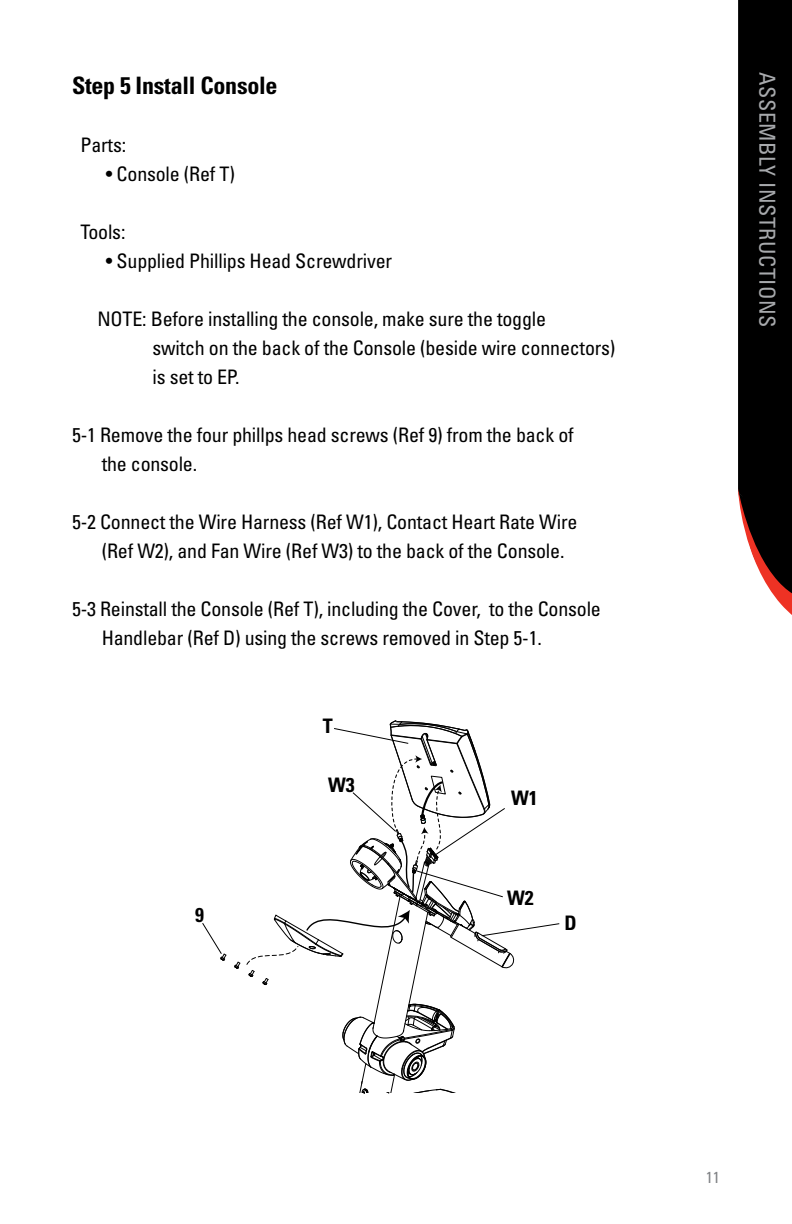
<style>
.page{position:relative;width:792px;height:1224px;background:#fff}
.page>*{position:absolute;margin:0;border:0;box-sizing:border-box;transform-origin:0 0}
.t1{font:700 condensed 24px "Univers";letter-spacing:-.01em;color:#000}
.t2{font:condensed 22px "Univers";letter-spacing:.025em;color:#a7a9ac}
.t3{font:condensed 20px/29px "Univers";letter-spacing:-.01em;color:#000}
.t4{font:700 condensed 20px "Univers";color:#000}
.t5{font:condensed 16px "Univers";color:#808285}
</style>
<div class="page">
<svg style="left:738px;top:0;width:54px;height:615px;background:#181313"></svg>
<svg style="left:234px;top:962px;width:6px;height:7px"></svg>
<svg style="left:202px;top:923px;width:24px;height:38px"></svg>
<svg style="left:246px;top:721px;width:314px;height:373px"></svg>
<p class="t1" style="left:72px;top:71px;width:207px">Step 5 Install Console</p>
<p class="t3" style="left:80px;top:130px;width:47px">Parts:</p>
<p class="t3" style="left:106px;top:159px;width:131px">• Console (Ref T)</p>
<p class="t3" style="left:80px;top:217px;width:46px">Tools:</p>
<p class="t3" style="left:106px;top:246px;width:288px">• Supplied Phillips Head Screwdriver</p>
<p class="t3" style="left:153px;top:304px;width:464px;text-indent:-55px">NOTE: Before installing the console, make sure the toggle<br>switch on the back of the Console (beside wire connectors) is set to EP.</p>
<p class="t3" style="left:102px;top:420px;width:474px;text-indent:-30px">5-1 Remove the four phillps head screws (Ref 9) from the back of the console.</p>
<p class="t3" style="left:102px;top:507px;width:477px;text-indent:-30px">5-2 Connect the Wire Harness (Ref W1), Contact Heart Rate Wire (Ref W2), and Fan Wire (Ref W3) to the back of the Console.</p>
<p class="t3" style="left:102px;top:594px;width:501px;text-indent:-30px">5-3 Reinstall the Console (Ref T), including the Cover, to the Console<br>Handlebar (Ref D) using the screws removed in Step 5-1.</p>
<p class="t4" style="left:195px;top:902px;width:10px">9</p>
<p class="t4" style="left:323px;top:714px;width:11px">T</p>
<p class="t4" style="left:328px;top:773px;width:28px">W3</p>
<p class="t4" style="left:511px;top:786px;width:28px">W1</p>
<p class="t4" style="left:507px;top:885px;width:28px">W2</p>
<p class="t4" style="left:565px;top:911px;width:14px">D</p>
<p class="t2" style="left:781px;top:72px;width:257px;rotate:90deg">ASSEMBLY INSTRUCTIONS</p>
<p class="t5" style="left:706px;top:1167px;width:16px">11</p>
</div>
